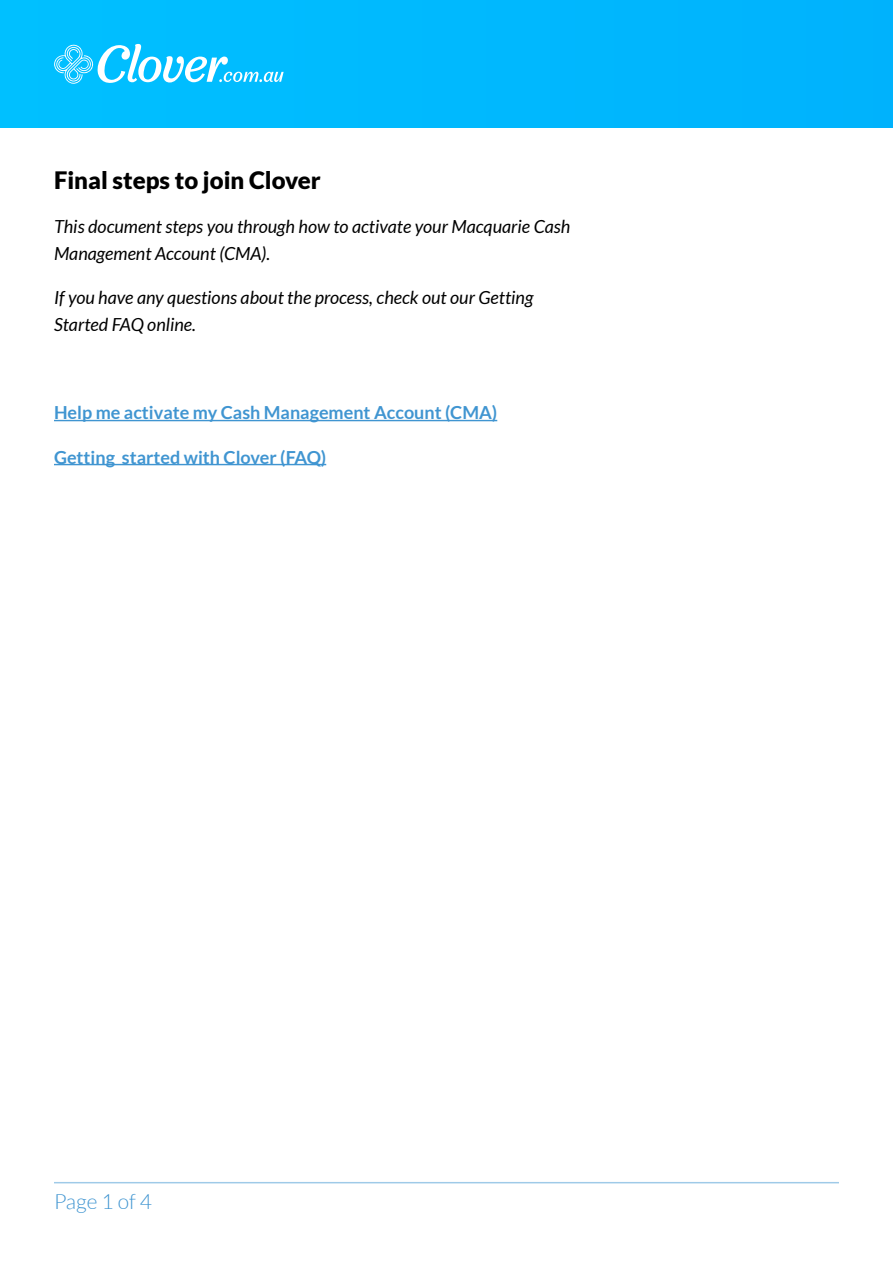
<style>
.page{position:relative;width:893px;height:1263px;background:#fff}
.page>*{position:absolute;margin:0;border:0;box-sizing:border-box;transform-origin:0 0}
.t1{font:900 24px "Lato";color:#000}
.t2{font:300 21px "Lato";color:#4095d1}
.t3{font:italic 18px/27px "Lato";color:#000}
.t4{font:700 18px "Lato";color:#4095d1}
</style>
<div class="page">
<div style="left:0;top:0;width:893px;height:128px;background:#00b9fe"></div>
<hr style="left:54px;top:1182px;width:785px;height:1px;background:#4095d1">
<svg style="left:54px;top:44px;width:230px;height:40px"></svg>
<hr style="left:54px;top:420px;width:443px;height:1px;background:#4095d1">
<hr style="left:54px;top:464px;width:272px;height:1px;background:#4095d1">
<h1 class="t1" style="left:54px;top:166px;width:268px">Final steps to join Clover</h1>
<p class="t3" style="left:54px;top:213px;width:518px">This document steps you through how to activate your Macquarie Cash<br>Management Account (CMA).</p>
<p class="t3" style="left:54px;top:284px;width:481px">If you have any questions about the process, check out our Getting<br>Started FAQ online.</p>
<p class="t4" style="left:54px;top:402px;width:445px">Help me activate my Cash Management Account (CMA)</p>
<p class="t4" style="left:54px;top:446px;width:274px">Getting started with Clover (FAQ)</p>
<p class="t2" style="left:54px;top:1188px;width:100px">Page 1 of 4</p>
</div>
